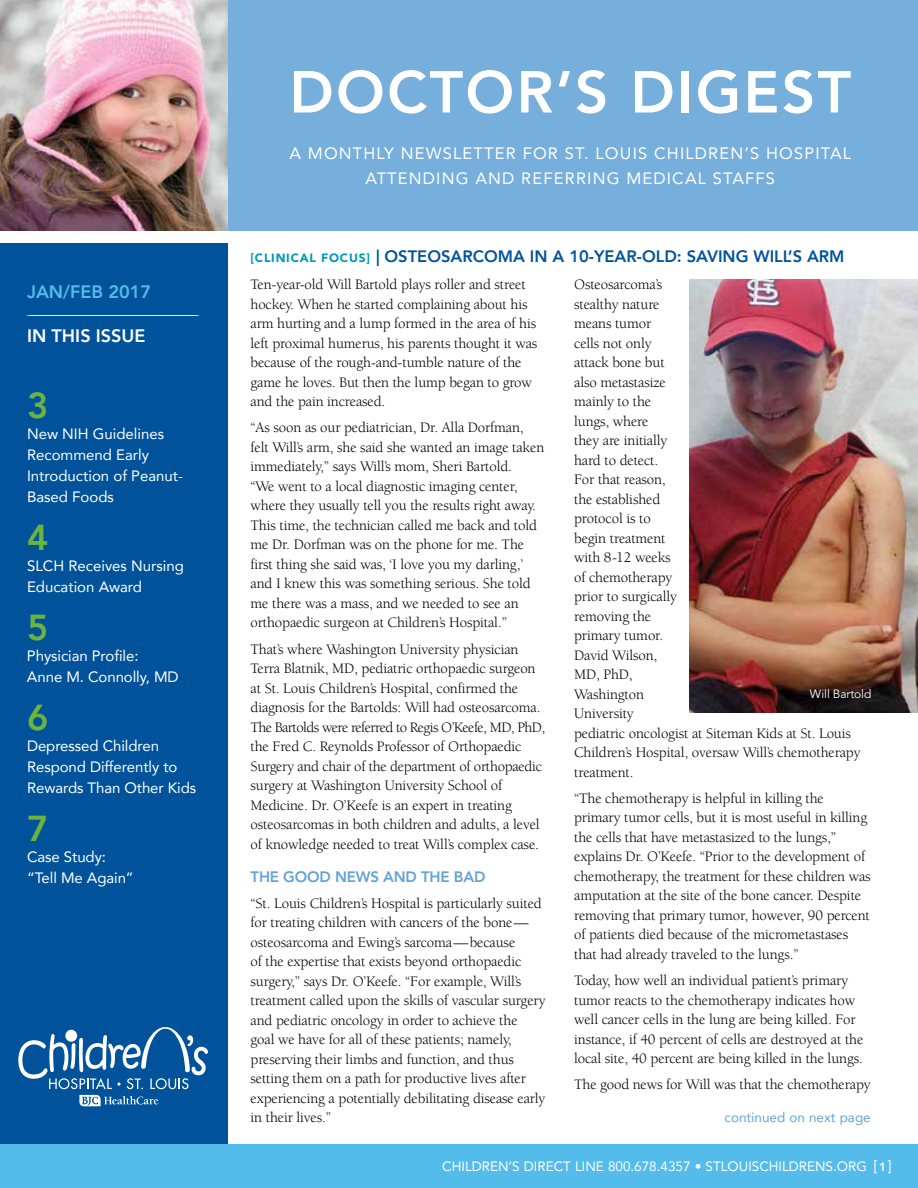
<style>
.page{position:relative;width:918px;height:1188px;background:#fff}
.page>*{position:absolute;margin:0;border:0;box-sizing:border-box;transform-origin:0 0}
.t1{font:800 58.5px "Avenir";letter-spacing:.04em;color:#fff}
.t2{font:800 36px "Avenir";color:#6cb33f}
.t3{font:800 18px "Avenir";color:#54bceb}
.t4{font:800 18px "Avenir";color:#fff}
.t5{font:16.5px/25.5px "Avenir";letter-spacing:.07em;color:#fff;text-align:center}
.t6{font:800 16.5px "Avenir";color:#00539b}
.t7{font:15px/21px "Avenir";letter-spacing:-.005em;color:#fff}
.t8{font:800 15px "Avenir LT Std";letter-spacing:-.01em;color:#61a2d7}
.t9{font:14.85px/19.5px "Berkeley Std";letter-spacing:-.01em;color:#000}
.t10{font:13.5px "Avenir";color:#fff}
.t11{font:13.5px "Avenir";color:#61a2d7}
.t12{font:300 13.2px "Avenir";color:#fff}
.t13{font:12px "Avenir LT Std";letter-spacing:-.01em;color:#fff}
.s1{font-weight:900;font-size:12px;color:#0097bd}
.s2{font-size:15px}
.s3{font-weight:800;font-size:12px}
</style>
<div class="page">
<div style="left:1px;top:0;width:917px;height:233px;background:#76aedc"></div>
<img style="left:0;top:0;width:228px;height:231px">
<div style="left:0;top:237px;width:228px;height:951px;background:#00539b"></div>
<svg style="left:18px;top:1027px;width:190px;height:62px"></svg>
<svg style="left:79px;top:1095px;width:79px;height:11px"></svg>
<div style="left:0;top:1145px;width:918px;height:43px;background:#54bceb"></div>
<div style="left:0;top:231px;width:918px;height:12px;background:#fff"></div>
<img style="left:689px;top:280px;width:229px;height:433px">
<p class="t3" style="left:27px;top:277px;width:126px">JAN/FEB 2017</p>
<p class="t12" style="left:27px;top:302px;width:173px">________________________________________________________________</p>
<p class="t4" style="left:27px;top:322px;width:120px">IN THIS ISSUE</p>
<h2 class="t2" style="left:27px;top:377px;width:23px">3</h2>
<p class="t7" style="left:27px;top:423px;width:158px">New NIH Guidelines<br>Recommend Early<br>Introduction of Peanut-<br>Based Foods</p>
<h2 class="t2" style="left:27px;top:509px;width:23px">4</h2>
<p class="t7" style="left:27px;top:555px;width:158px">SLCH Receives Nursing<br>Education Award</p>
<h2 class="t2" style="left:27px;top:599px;width:23px">5</h2>
<p class="t7" style="left:27px;top:645px;width:153px">Physician Profile:<br>Anne M. Connolly, MD</p>
<h2 class="t2" style="left:27px;top:689px;width:23px">6</h2>
<p class="t7" style="left:27px;top:735px;width:171px">Depressed Children<br>Respond Differently to<br>Rewards Than Other Kids</p>
<h2 class="t2" style="left:27px;top:800px;width:23px">7</h2>
<p class="t7" style="left:27px;top:846px;width:108px">Case Study: “Tell Me Again”</p>
<h1 class="t1" style="left:289px;top:47px;width:563px">DOCTOR’S DIGEST</h1>
<p class="t5" style="left:289px;top:140px;width:563px">A MONTHLY NEWSLETTER FOR ST. LOUIS CHILDREN’S HOSPITAL<br>ATTENDING AND REFERRING MEDICAL STAFFS</p>
<p class="t6" style="left:251px;top:243px;width:596px"><span class="s1">[CLINICAL FOCUS]</span> | OSTEOSARCOMA IN A 10-YEAR-OLD: SAVING WILL’S ARM</p>
<p class="t9" style="left:251px;top:275px;width:288px">Ten-year-old Will Bartold plays roller and street hockey. When he started complaining about his arm hurting and a lump formed in the area of his left proximal humerus, his parents thought it was because of the rough-and-tumble nature of the game he loves. But then the lump began to grow and the pain increased.</p>
<p class="t9" style="left:251px;top:418px;width:295px">“As soon as our pediatrician, Dr. Alla Dorfman, felt Will’s arm, she said she wanted an image taken immediately,” says Will’s mom, Sheri Bartold.<br>“We went to a local diagnostic imaging center, where they usually tell you the results right away.<br>This time, the technician called me back and told me Dr. Dorfman was on the phone for me. The first thing she said was, ‘I love you my darling,’ and I knew this was something serious. She told me there was a mass, and we needed to see an orthopaedic surgeon at Children’s Hospital.”</p>
<p class="t9" style="left:251px;top:639px;width:296px">That’s where Washington University physician Terra Blatnik, MD, pediatric orthopaedic surgeon at St. Louis Children’s Hospital, confirmed the diagnosis for the Bartolds: Will had osteosarcoma.<br>The Bartolds were referred to Regis O’Keefe, MD, PhD, the Fred C. Reynolds Professor of Orthopaedic Surgery and chair of the department of orthopaedic surgery at Washington University School of Medicine. Dr. O’Keefe is an expert in treating osteosarcomas in both children and adults, a level of knowledge needed to treat Will’s complex case.</p>
<p class="t8" style="left:251px;top:868px;width:236px">THE GOOD NEWS AND THE BAD</p>
<p class="t9" style="left:251px;top:894px;width:297px">“St. Louis Children’s Hospital is particularly suited for treating children with cancers of the bone— osteosarcoma and Ewing’s sarcoma—because<br>of the expertise that exists beyond orthopaedic surgery,” says Dr. O’Keefe. “For example, Will’s treatment called upon the skills of vascular surgery and pediatric oncology in order to achieve the<br>goal we have for all of these patients; namely, preserving their limbs and function, and thus setting them on a path for productive lives after experiencing a potentially debilitating disease early in their lives.”</p>
<p class="t9" style="left:574px;top:275px;width:288px">Osteosarcoma’s<br>stealthy nature<br>means tumor<br>cells not only<br>attack bone but<br>also metastasize<br>mainly to the<br>lungs, where<br>they are initially<br>hard to detect.<br>For that reason,<br>the established<br>protocol is to<br>begin treatment<br>with 8-12 weeks<br>of chemotherapy<br>prior to surgically<br>removing the<br>primary tumor.<br>David Wilson,<br>MD, PhD,<br>Washington<br>University<br>pediatric oncologist at Siteman Kids at St. Louis<br>Children’s Hospital, oversaw Will’s chemotherapy treatment.</p>
<p class="t9" style="left:574px;top:789px;width:298px">“The chemotherapy is helpful in killing the primary tumor cells, but it is most useful in killing the cells that have metastasized to the lungs,” explains Dr. O’Keefe. “Prior to the development of chemotherapy, the treatment for these children was amputation at the site of the bone cancer. Despite removing that primary tumor, however, 90 percent of patients died because of the micrometastases that had already traveled to the lungs.”</p>
<p class="t9" style="left:574px;top:971px;width:291px">Today, how well an individual patient’s primary tumor reacts to the chemotherapy indicates how well cancer cells in the lung are being killed. For instance, if 40 percent of cells are destroyed at the local site, 40 percent are being killed in the lungs.</p>
<p class="t9" style="left:574px;top:1075px;width:298px">The good news for Will was that the chemotherapy</p>
<p class="t11" style="left:725px;top:1106px;width:148px">continued on next page</p>
<p class="t13" style="left:810px;top:687px;width:63px">Will Bartold</p>
<p class="t10" style="left:442px;top:1155px;width:450px">CHILDREN’S DIRECT LINE 800.678.4357 • STLOUISCHILDRENS.ORG <span class="s2">[</span><span class="s3">1</span><span class="s2">]</span></p>
</div>
